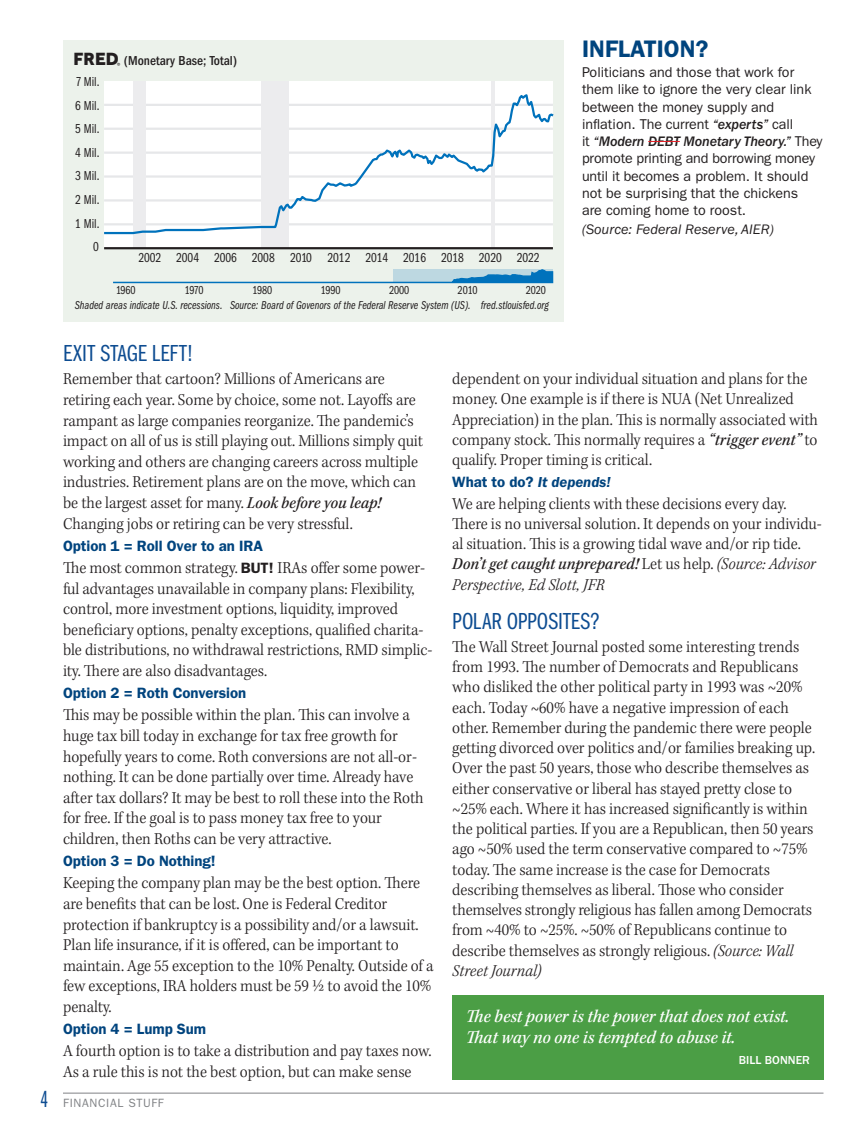
<style>
.page{position:relative;width:864px;height:1134px;background:#fff}
.page>*{position:absolute;margin:0;border:0;box-sizing:border-box;transform-origin:0 0}
.t1{font:24px "ITC Franklin Gothic Std Bk Cp";letter-spacing:.005em;color:#0d4c91}
.t2{font:600 24px "ITC Franklin Gothic Std";color:#00447e}
.t3{font:18.75px/21px "Kepler Std Medium Scn It";color:#fff}
.t4{font:800 18.3px "Effra";color:#231f20}
.t5{font:17.25px/20.7px "Kepler Std Light Scn";letter-spacing:-.005em;color:#231f20}
.t6{font:17.25px "Kepler Std Medium Scn It";color:#231f20}
.t7{font:17.25px "Kepler Std Light Scn It";letter-spacing:.005em;color:#231f20}
.t8{font:600 15px "ITC Franklin Gothic Std";letter-spacing:-.005em;color:#00447e}
.t9{font:italic 600 15px "ITC Franklin Gothic Std";letter-spacing:-.005em;color:#00447e}
.t10{font:14.25px/17.2px "ITC Franklin Gothic Std";color:#231f20}
.t11{font:14.25px "ITC Franklin Gothic Std Med It";letter-spacing:-.01em;color:#231f20}
.t12{font:italic 14.25px "ITC Franklin Gothic Std";color:#231f20}
.t13{font:13.5px/23.7px "ITC Franklin Gothic Std Bk Cp";color:#231f20;text-align:right}
.t14{font:500 condensed 13.5px "ITC Franklin Gothic Std";color:#231f20}
.t15{font:12px "ITC Franklin Gothic Std Bk Cp It";color:#231f20}
.t16{font:12px "ITC Franklin Gothic Std Bk Cp";color:#231f20}
.t17{font:12px "ITC Franklin Gothic Std";letter-spacing:.055em;color:#808285}
.t18{font:500 12px "ITC Franklin Gothic Std";letter-spacing:.005em;color:#fff}
.t19{font:5.85px "Effra";color:#231f20}
.s1{font-family:"ITC Franklin Gothic Std Med It"}
.s2{font-family:"ITC Franklin Gothic Std"}
.s3{font-family:"Kepler Std Medium Scn It"}
.s4{font-family:"ITC Franklin Gothic Std";font-weight:600;font-size:15px}
.s5{font-family:"ITC Franklin Gothic Std Bk X Cp";font-size:24px;color:#0d4c91}
.s6{font-style:normal}
.s7{font-family:"Kepler Std Light Scn"}
.s8{font-family:"Kepler Std Light Scn It"}
</style>
<div class="page">
<hr style="left:63px;top:1093px;width:761px;height:1px;background:#808285">
<hr style="left:648px;top:141px;width:32px;height:1px;background:#e41f25">
<div style="left:452px;top:996px;width:372px;height:84px;background:#4b9e45"></div>
<div style="left:63px;top:40px;width:501px;height:282px;background:#ecf2eb"></div>
<div style="left:104px;top:81px;width:449px;height:168px;background:#fff"></div>
<div style="left:133px;top:81px;width:13px;height:167px;background:#ececee"></div>
<div style="left:261px;top:81px;width:28px;height:167px;background:#ececee"></div>
<hr style="left:491px;top:81px;width:4px;height:167px;background:#ececee">
<hr style="left:104px;top:247px;width:449px;height:2px;background:#231f20">
<svg style="left:104px;top:94px;width:450px;height:141px"></svg>
<svg style="left:113px;top:269px;width:441px;height:15px"></svg>
<p class="t4" style="left:74px;top:48px;width:47px">FRED</p>
<p class="t19" style="left:117px;top:61px;width:5px">®</p>
<p class="t14" style="left:124px;top:53px;width:115px">(Monetary Base; Total)</p>
<p class="t13" style="left:75px;top:70px;width:26px">7 Mil.<br>6 Mil.<br>5 Mil.<br>4 Mil.<br>3 Mil.<br>2 Mil.<br>1 Mil.<br>0</p>
<p class="t13" style="left:138px;top:246px;width:403px">2002 2004 2006 2008 2010 2012 2014 2016 2018 2020 2022</p>
<p class="t15" style="left:75px;top:299px;width:476px">Shaded areas indicate U.S. recessions. Source: Board of Govenors of the Federal Reserve System (US). fred.stlouisfed.org</p>
<p class="t16" style="left:116px;top:284px;width:21px">1960</p>
<p class="t16" style="left:185px;top:284px;width:20px">1970</p>
<p class="t16" style="left:253px;top:284px;width:21px">1980</p>
<p class="t16" style="left:321px;top:284px;width:21px">1990</p>
<p class="t16" style="left:389px;top:284px;width:22px">2000</p>
<p class="t16" style="left:457px;top:284px;width:22px">2010</p>
<p class="t16" style="left:526px;top:284px;width:22px">2020</p>
<h1 class="t2" style="left:582px;top:35px;width:128px">INFLATION?</h1>
<p class="t10" style="left:582px;top:64px;width:231px">Politicians and those that work for them like to ignore the very clear link between the money supply and inflation. The current <span class="s1">“experts”</span> call</p>
<p class="t11" style="left:582px;top:134px;width:242px"><span class="s2">it</span> “Modern DEBT Monetary Theory.” <span class="s2">They</span></p>
<p class="t10" style="left:582px;top:150px;width:235px">promote printing and borrowing money until it becomes a problem. It should not be surprising that the chickens are coming home to roost.</p>
<p class="t12" style="left:582px;top:221px;width:193px">(Source: Federal Reserve, AIER)</p>
<h1 class="t1" style="left:63px;top:340px;width:132px">EXIT STAGE LEFT!</h1>
<p class="t5" style="left:63px;top:369px;width:362px">Remember that cartoon? Millions of Americans are retiring each year. Some by choice, some not. Layoffs are rampant as large companies reorganize. The pandemic’s impact on all of us is still playing out. Millions simply quit working and others are changing careers across multiple industries. Retirement plans are on the move, which can be the largest asset for many. <span class="s3">Look before you leap!<br></span>Changing jobs or retiring can be very stressful.</p>
<p class="t8" style="left:63px;top:537px;width:202px">Option 1 = Roll Over to an IRA</p>
<p class="t5" style="left:63px;top:558px;width:371px">The most common strategy. <span class="s4">BUT!</span> IRAs offer some power&shy;ful advantages unavailable in company plans: Flexibility, control, more investment options, liquidity, improved beneficiary options, penalty exceptions, qualified charita&shy;ble distributions, no withdrawal restrictions, RMD simplic&shy;ity. There are also disadvantages.</p>
<p class="t8" style="left:63px;top:684px;width:185px">Option 2 = Roth Conversion</p>
<p class="t5" style="left:63px;top:705px;width:362px">This may be possible within the plan. This can involve a huge tax bill today in exchange for tax free growth for hopefully years to come. Roth conversions are not all-or&shy;nothing. It can be done partially over time. Already have after tax dollars? It may be best to roll these into the Roth for free. If the goal is to pass money tax free to your children, then Roths can be very attractive.</p>
<p class="t8" style="left:63px;top:852px;width:154px">Option 3 = Do Nothing!</p>
<p class="t5" style="left:63px;top:873px;width:372px">Keeping the company plan may be the best option. There are benefits that can be lost. One is Federal Creditor protection if bankruptcy is a possibility and/or a lawsuit.<br>Plan life insurance, if it is offered, can be important to maintain. Age 55 exception to the 10% Penalty. Outside of a few exceptions, IRA holders must be 59 ½ to avoid the 10% penalty.</p>
<p class="t8" style="left:63px;top:1020px;width:145px">Option 4 = Lump Sum</p>
<p class="t5" style="left:63px;top:1041px;width:370px">A fourth option is to take a distribution and pay taxes now.<br>As a rule this is not the best option, but can make sense</p>
<p class="t17" style="left:40px;top:1096px;width:125px"><span class="s5">4</span> FINANCIAL STUFF</p>
<p class="t5" style="left:452px;top:369px;width:367px;line-height:20.2px">dependent on your individual situation and plans for the money. One example is if there is NUA (Net Unrealized Appreciation) in the plan. This is normally associated with company stock. This normally requires a <span class="s3">“trigger event”</span> to qualify. Proper timing is critical.</p>
<p class="t9" style="left:452px;top:473px;width:160px"><span class="s6">What to do?</span> It depends!</p>
<p class="t5" style="left:452px;top:494px;width:371px;line-height:20.2px">We are helping clients with these decisions every day.<br>There is no universal solution. It depends on your individu&shy;al situation. This is a growing tidal wave and/or rip tide.</p>
<p class="t6" style="left:452px;top:554px;width:365px">Don’t get caught unprepared! <span class="s7">Let us help.</span> <span class="s8">(Source: Advisor</span></p>
<p class="t7" style="left:452px;top:574px;width:154px">Perspective, Ed Slott, JFR</p>
<h1 class="t1" style="left:452px;top:608px;width:149px">POLAR OPPOSITES?</h1>
<p class="t5" style="left:452px;top:637px;width:365px;line-height:20.2px">The Wall Street Journal posted some interesting trends from 1993. The number of Democrats and Republicans who disliked the other political party in 1993 was ~20% each. Today ~60% have a negative impression of each other. Remember during the pandemic there were people getting divorced over politics and/or families breaking up.<br>Over the past 50 years, those who describe themselves as either conservative or liberal has stayed pretty close to ~25% each. Where it has increased significantly is within the political parties. If you are a Republican, then 50 years ago ~50% used the term conservative compared to ~75% today. The same increase is the case for Democrats describing themselves as liberal. Those who consider themselves strongly religious has fallen among Democrats from ~40% to ~25%. ~50% of Republicans continue to describe themselves as strongly religious. <span class="s8">(Source: Wall</span></p>
<p class="t7" style="left:452px;top:961px;width:91px">Street Journal)</p>
<p class="t3" style="left:466px;top:1006px;width:325px">The best power is the power that does not exist.<br>That way no one is tempted to abuse it.</p>
<p class="t18" style="left:739px;top:1054px;width:73px">BILL BONNER</p>
</div>
